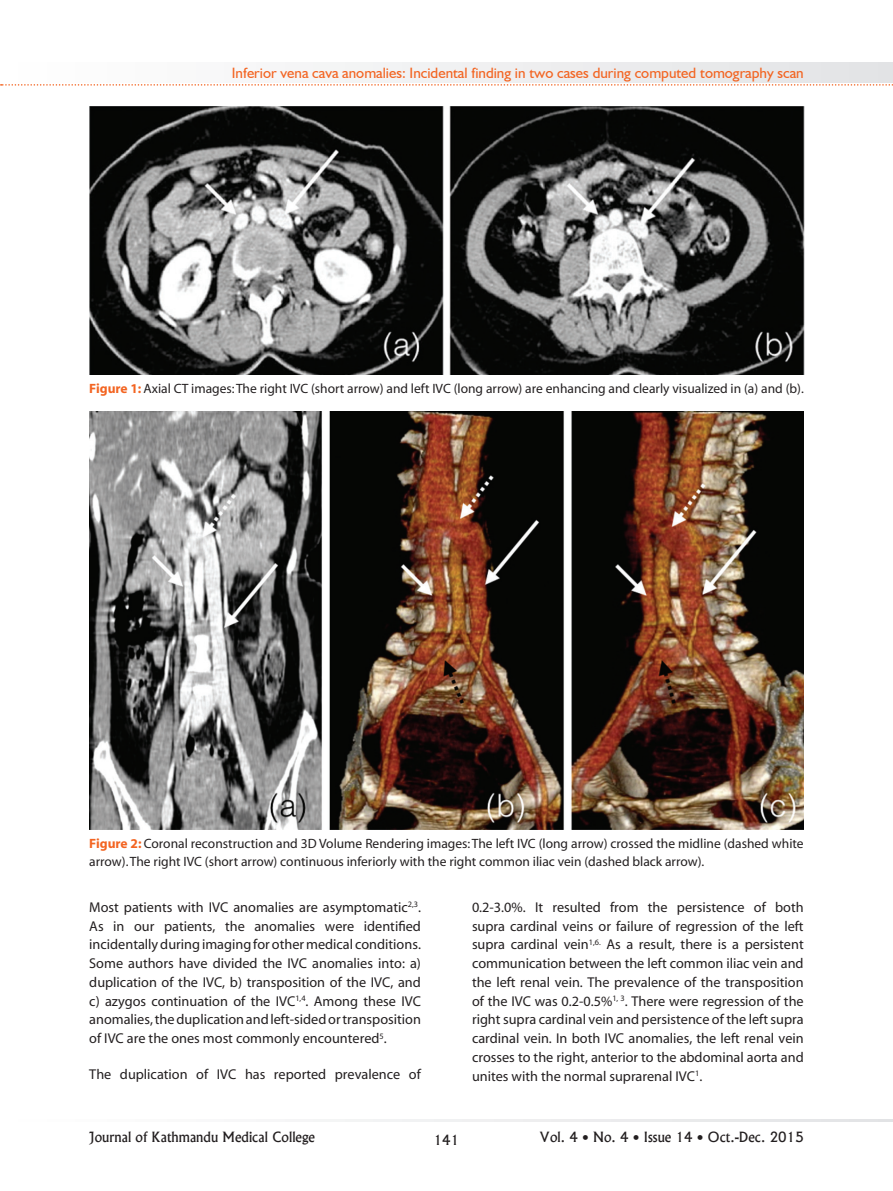
<style>
.page{position:relative;width:893px;height:1191px;background:#fff}
.page>*{position:absolute;margin:0;border:0;box-sizing:border-box;transform-origin:0 0}
.t1{font:15px "Humanist 521 BT";color:#f36421}
.t2{font:14.25px/18.8px "Myriad";color:#231f20;text-align:justify}
.t3{font:13.5px/18px "Myriad";color:#231f20}
.t4{font:13.5px "Alaska";color:#231f20}
.s1{font-weight:700;color:#f36421}
</style>
<div class="page">
<svg style="left:313px;top:1119px;width:580px;height:2px"></svg>
<div style="left:0;top:63px;width:893px;height:20px;background:linear-gradient(to right,#fff,#e2e3e5)"></div>
<svg style="left:1px;top:84px;width:892px;height:2px"></svg>
<img style="left:89px;top:106px;width:715px;height:268px">
<img style="left:89px;top:412px;width:715px;height:417px">
<p class="t1" style="left:232px;top:63px;width:573px">Inferior vena cava anomalies: Incidental finding in two cases during computed tomography scan</p>
<p class="t3" style="left:89px;top:380px;width:716px"><span class="s1">Figure 1:</span> Axial CT images: The right IVC (short arrow) and left IVC (long arrow) are enhancing and clearly visualized in (a) and (b).</p>
<p class="t3" style="left:89px;top:835px;width:716px"><span class="s1">Figure 2:</span> Coronal reconstruction and 3D Volume Rendering images: The left IVC (long arrow) crossed the midline (dashed white arrow). The right IVC (short arrow) continuous inferiorly with the right common iliac vein (dashed black arrow).</p>
<p class="t2" style="left:89px;top:898px;width:333px">Most patients with IVC anomalies are asymptomatic<sup>2,3</sup>.<br>As in our patients, the anomalies were identified incidentally during imaging for other medical conditions.<br>Some authors have divided the IVC anomalies into: a) duplication of the IVC, b) transposition of the IVC, and c) azygos continuation of the IVC<sup>1,4</sup>. Among these IVC anomalies, the duplication and left-sided or transposition of IVC are the ones most commonly encountered<sup>5</sup>.</p>
<p class="t2" style="left:89px;top:1065px;width:333px">The duplication of IVC has reported prevalence of</p>
<p class="t2" style="left:472px;top:898px;width:333px">0.2-3.0%. It resulted from the persistence of both supra cardinal veins or failure of regression of the left supra cardinal vein<sup>1,6.</sup> As a result, there is a persistent communication between the left common iliac vein and the left renal vein. The prevalence of the transposition of the IVC was 0.2-0.5%<sup>1,</sup> <sup>3</sup>. There were regression of the right supra cardinal vein and persistence of the left supra cardinal vein. In both IVC anomalies, the left renal vein crosses to the right, anterior to the abdominal aorta and unites with the normal suprarenal IVC<sup>1</sup>.</p>
<p class="t4" style="left:89px;top:1129px;width:227px">Journal of Kathmandu Medical College</p>
<p class="t4" style="left:434px;top:1131px;width:27px">141</p>
<p class="t4" style="left:540px;top:1129px;width:266px">Vol. 4 • No. 4 • Issue 14 • Oct.-Dec. 2015</p>
</div>
